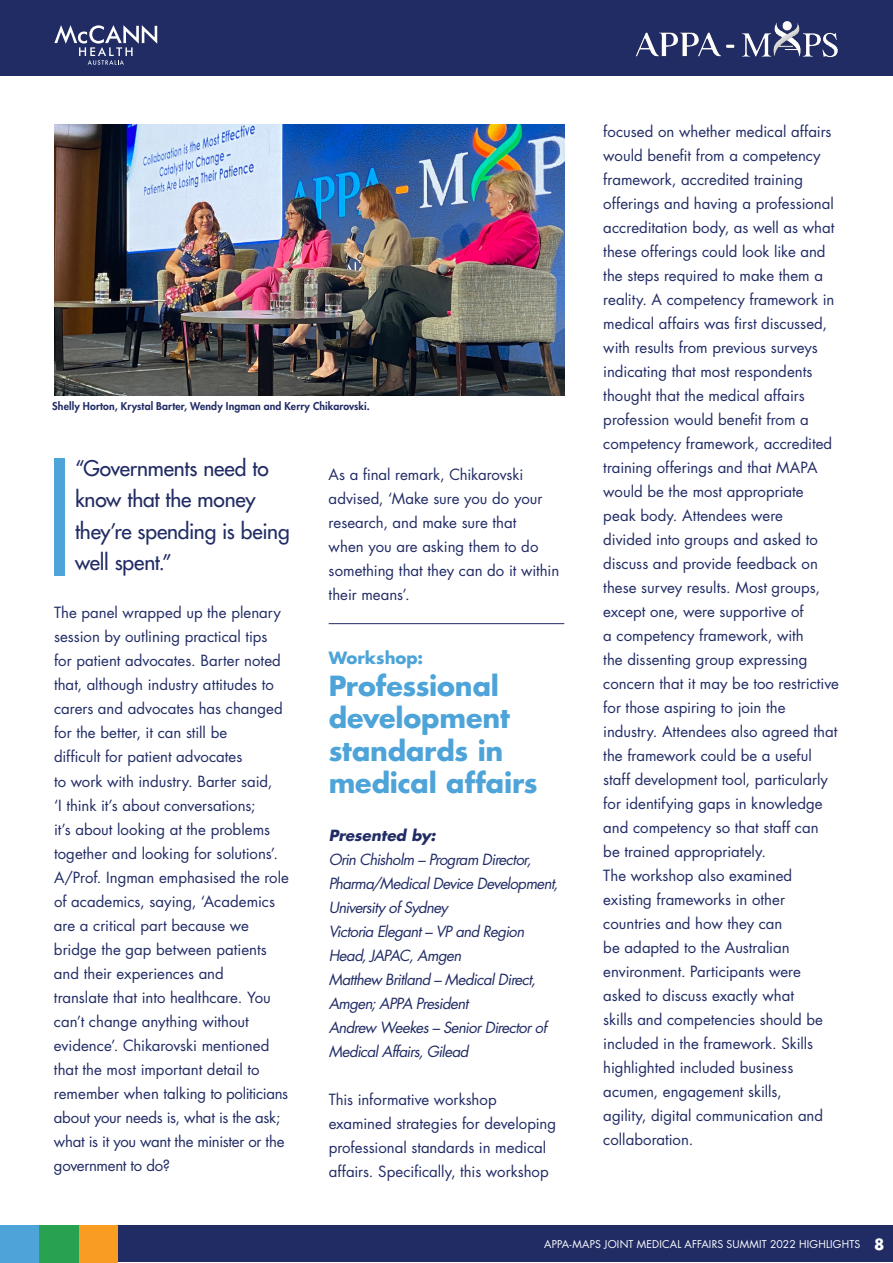
<style>
.page{position:relative;width:893px;height:1263px;background:#fff}
.page>*{position:absolute;margin:0;border:0;box-sizing:border-box;transform-origin:0 0}
.t1{font:700 27px/32.4px "Futura Std";letter-spacing:-.005em;color:#4ea4d8}
.t2{font:500 21px/31.5px "Futura Std";letter-spacing:-.01em;color:#212c65}
.t3{font:700 16.5px "Futura Std";color:#4ea4d8}
.t4{font:15px/24px "Futura Std";color:#212c65}
.t5{font:italic 15px/24px "Futura Std";letter-spacing:-.04em;color:#212c65}
.t6{font:italic 700 15px "Futura Std";color:#212c65}
.t7{font:800 10.5px "Futura Std";letter-spacing:.01em;color:#212c65}
.t8{font:10.5px "Futura Std";letter-spacing:.015em;color:#fff}
.s1{font-weight:700;font-size:15px}
</style>
<div class="page">
<div style="left:0;top:1225px;width:893px;height:37px;background:#212c65"></div>
<div style="left:0;top:1225px;width:39px;height:38px;background:#4ea4d8"></div>
<div style="left:79px;top:1225px;width:39px;height:38px;background:#f89d22"></div>
<div style="left:39px;top:1225px;width:40px;height:38px;background:#28a250"></div>
<hr style="left:329px;top:623px;width:235px;height:1px;background:#212c65">
<img style="left:54px;top:125px;width:510px;height:271px">
<div style="left:54px;top:459px;width:11px;height:117px;background:#4ea4d8"></div>
<div style="left:0;top:0;width:893px;height:75px;background:#212c65"></div>
<img style="left:636px;top:21px;width:202px;height:36px">
<svg style="left:54px;top:25px;width:103px;height:40px"></svg>
<p class="t7" style="left:52px;top:400px;width:319px">Shelly Horton, Krystal Barter, Wendy Ingman and Kerry Chikarovski.</p>
<h2 class="t2" style="left:75px;top:453px;width:216px">“Governments need to know that the money they’re spending is being well spent.”</h2>
<p class="t4" style="left:54px;top:601px;width:236px">The panel wrapped up the plenary session by outlining practical tips<br>for patient advocates. Barter noted that, although industry attitudes to carers and advocates has changed for the better, it can still be<br>difficult for patient advocates<br>to work with industry. Barter said,<br>‘I think it’s about conversations;<br>it’s about looking at the problems together and looking for solutions’.<br>A/Prof. Ingman emphasised the role of academics, saying, ‘Academics are a critical part because we bridge the gap between patients and their experiences and<br>translate that into healthcare. You can’t change anything without evidence’. Chikarovski mentioned that the most important detail to remember when talking to politicians about your needs is, what is the ask; what is it you want the minister or the government to do?</p>
<p class="t4" style="left:329px;top:463px;width:232px">As a final remark, Chikarovski advised, ‘Make sure you do your research, and make sure that<br>when you are asking them to do something that they can do it within their means’.</p>
<p class="t3" style="left:329px;top:646px;width:96px">Workshop:</p>
<h1 class="t1" style="left:329px;top:669px;width:211px">Professional development standards in medical affairs</h1>
<p class="t6" style="left:329px;top:826px;width:109px">Presented by:</p>
<p class="t5" style="left:329px;top:848px;width:231px">Orin Chisholm – Program Director,<br>Pharma/Medical Device Development,<br>University of Sydney<br>Victoria Elegant – VP and Region<br>Head, JAPAC, Amgen<br>Matthew Britland – Medical Direct,<br>Amgen; APPA President<br>Andrew Weekes – Senior Director of<br>Medical Affairs, Gilead</p>
<p class="t4" style="left:329px;top:1088px;width:229px">This informative workshop examined strategies for developing professional standards in medical affairs. Specifically, this workshop</p>
<p class="t4" style="left:603px;top:120px;width:237px">focused on whether medical affairs would benefit from a competency framework, accredited training offerings and having a professional accreditation body, as well as what these offerings could look like and the steps required to make them a reality. A competency framework in medical affairs was first discussed, with results from previous surveys indicating that most respondents thought that the medical affairs profession would benefit from a competency framework, accredited training offerings and that MAPA would be the most appropriate peak body. Attendees were<br>divided into groups and asked to discuss and provide feedback on these survey results. Most groups, except one, were supportive of<br>a competency framework, with<br>the dissenting group expressing concern that it may be too restrictive for those aspiring to join the industry. Attendees also agreed that the framework could be a useful staff development tool, particularly for identifying gaps in knowledge and competency so that staff can be trained appropriately.<br>The workshop also examined existing frameworks in other countries and how they can<br>be adapted to the Australian environment. Participants were asked to discuss exactly what<br>skills and competencies should be included in the framework. Skills highlighted included business acumen, engagement skills,<br>agility, digital communication and collaboration.</p>
<p class="t8" style="left:544px;top:1237px;width:342px">APPA-MAPS JOINT MEDICAL AFFAIRS SUMMIT 2022 HIGHLIGHTS <span class="s1">8</span></p>
</div>
